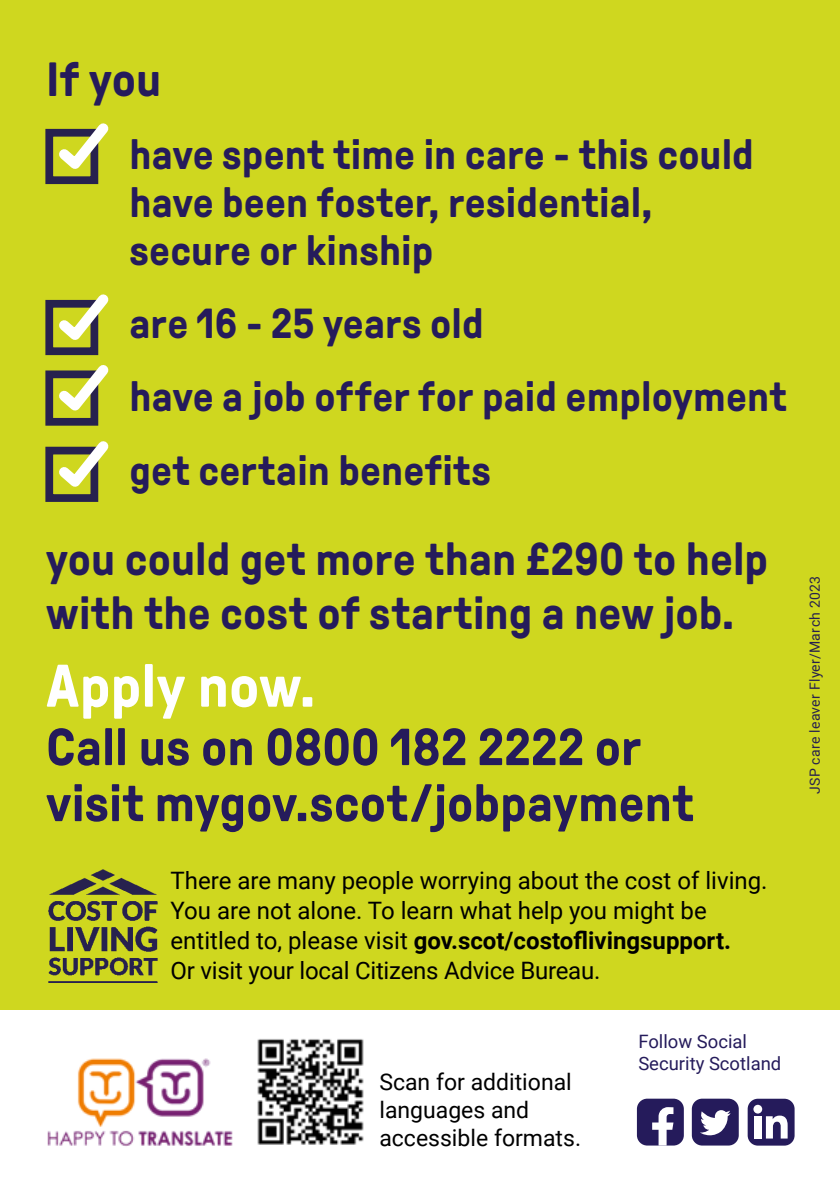
<style>
.page{position:relative;width:840px;height:1191px;background:#fff}
.page>*{position:absolute;margin:0;border:0;box-sizing:border-box;transform-origin:0 0}
.t1{font:700 60px "GT Pressura";color:#fff}
.t2{font:700 52px/56px "GT Pressura";color:#251b5b}
.t3{font:700 48px "GT Pressura";color:#251b5b}
.t4{font:700 46px/54px "GT Pressura";color:#251b5b}
.t5{font:700 42px/48px "GT Pressura";color:#251b5b}
.t6{font:24px/30px "Roboto";color:#000}
.t7{font:23px/27.6px "Roboto";color:#000}
.t8{font:18.4px/22.2px "Roboto";color:#251b5b}
.t9{font:14px "Roboto";letter-spacing:.025em;color:#27214e}
.s1{font-weight:700}
</style>
<div class="page">
<div style="left:636px;top:1098px;width:47px;height:47px;background:#251b5b;border-radius:10px"></div>
<svg style="left:652px;top:1107px;width:21px;height:38px"></svg>
<div style="left:691px;top:1098px;width:47px;height:47px;background:#251b5b;border-radius:10px"></div>
<svg style="left:700px;top:1110px;width:30px;height:26px"></svg>
<div style="left:747px;top:1098px;width:47px;height:47px;background:#251b5b;border-radius:10px"></div>
<div style="left:754px;top:1116px;width:7px;height:22px;background:#fff"></div>
<svg style="left:765px;top:1115px;width:22px;height:23px"></svg>
<div style="left:0;top:0;width:839px;height:1009px;background:#cfd71f"></div>
<svg style="left:45px;top:123px;width:64px;height:62px"></svg>
<svg style="left:45px;top:294px;width:64px;height:208px"></svg>
<img style="left:47px;top:1058px;width:186px;height:89px">
<div style="left:753px;top:1104px;width:8px;height:9px;background:#fff;border-radius:50%"></div>
<img style="left:48px;top:869px;width:110px;height:113px">
<img style="left:257px;top:1039px;width:107px;height:106px">
<h3 class="t3" style="left:46px;top:54px;width:116px">If you</h3>
<h3 class="t5" style="left:129px;top:131px;width:625px">have spent time in care - this could have been foster, residential, secure or kinship</h3>
<h3 class="t5" style="left:129px;top:288px;width:658px;line-height:73px">are 16 - 25 years old<br>have a job offer for paid employment get certain benefits</h3>
<h3 class="t4" style="left:46px;top:532px;width:723px">you could get more than £290 to help with the cost of starting a new job.</h3>
<h1 class="t1" style="left:46px;top:654px;width:270px">Apply now.</h1>
<h2 class="t2" style="left:46px;top:720px;width:648px">Call us on 0800 182 2222 or visit mygov.scot/jobpayment</h2>
<p class="t6" style="left:170px;top:864px;width:598px">There are many people worrying about the cost of living.<br>You are not alone. To learn what help you might be entitled to, please visit <span class="s1">gov.scot/costoflivingsupport.<br></span>Or visit your local Citizens Advice Bureau.</p>
<p class="t7" style="left:379px;top:1067px;width:203px">Scan for additional languages and accessible formats.</p>
<p class="t8" style="left:638px;top:1029px;width:144px">Follow Social<br>Security Scotland</p>
<p class="t9" style="left:804px;top:794px;width:220px;rotate:-90deg">JSP care leaver Flyer/March 2023</p>
</div>
